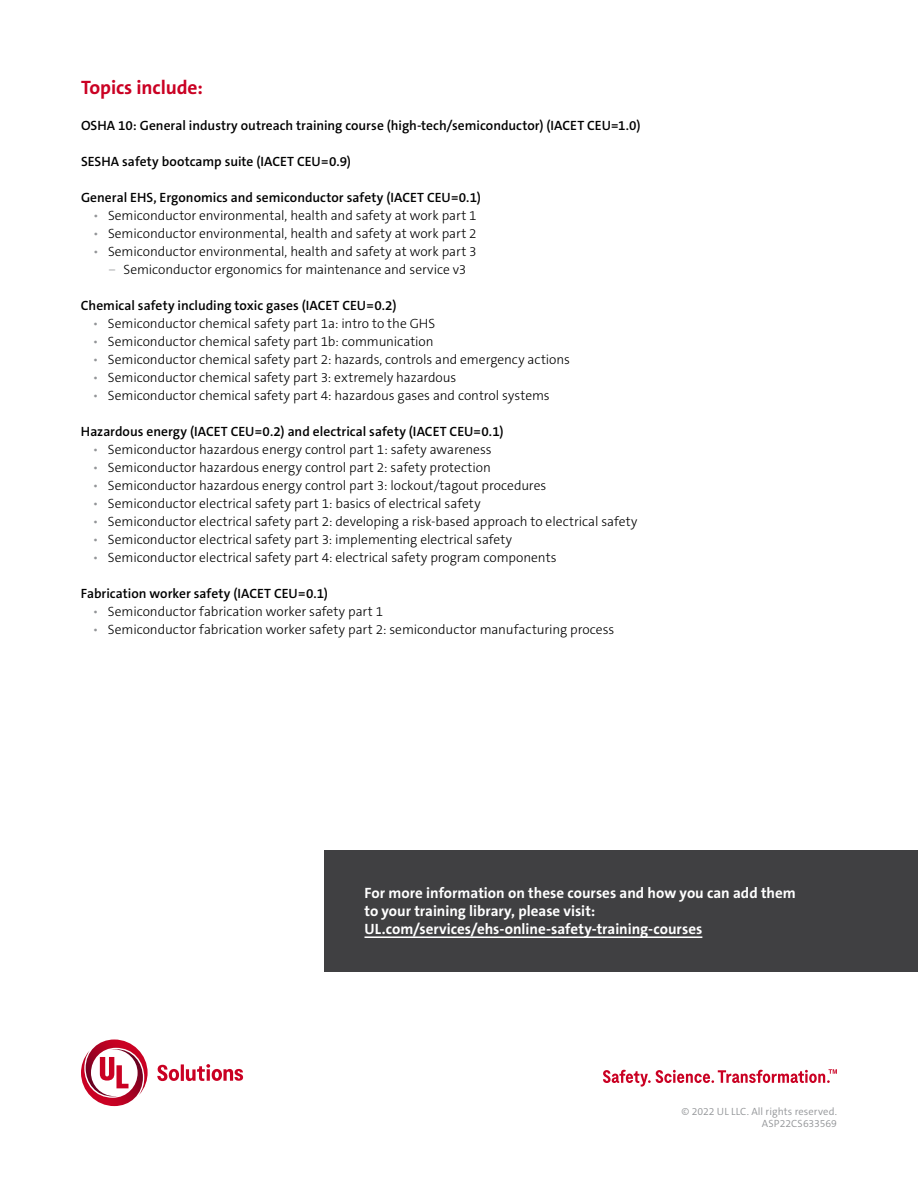
<style>
.page{position:relative;width:918px;height:1188px;background:#fff}
.page>*{position:absolute;margin:0;border:0;box-sizing:border-box;transform-origin:0 0}
.t1{font:700 19.5px "The Sans C5";letter-spacing:-.005em;color:#ca0123}
.t2{font:700 15px/18px "The Sans C5";color:#fff}
.t3{font:300 13.5px/18px "The Sans C5";color:#000;text-align:center}
.t4{font:600 13.5px "The Sans C5";color:#000}
.t5{font:300 10.5px/12.6px "The Sans C5";letter-spacing:.005em;color:#939598;text-align:right}
.s1{color:#939598}
</style>
<div class="page">
<svg style="left:81px;top:1040px;width:162px;height:66px"></svg>
<svg style="left:603px;top:1069px;width:234px;height:18px"></svg>
<div style="left:324px;top:850px;width:594px;height:122px;background:#404042"></div>
<hr style="left:364px;top:936px;width:338px;height:2px;background:#fff">
<h1 class="t1" style="left:81px;top:75px;width:123px">Topics include:</h1>
<p class="t4" style="left:81px;top:117px;width:561px">OSHA 10: General industry outreach training course (high-tech/semiconductor) (IACET CEU=1.0)</p>
<p class="t4" style="left:81px;top:153px;width:272px">SESHA safety bootcamp suite (IACET CEU=0.9)</p>
<p class="t4" style="left:81px;top:189px;width:401px">General EHS, Ergonomics and semiconductor safety (IACET CEU=0.1)</p>
<p class="t3" style="left:93px;top:207px;width:385px"><span class="s1">•</span> Semiconductor environmental, health and safety at work part 1</p>
<p class="t3" style="left:93px;top:225px;width:385px"><span class="s1">•</span> Semiconductor environmental, health and safety at work part 2</p>
<p class="t3" style="left:93px;top:243px;width:385px"><span class="s1">•</span> Semiconductor environmental, health and safety at work part 3 <span class="s1">‒</span> Semiconductor ergonomics for maintenance and service v3</p>
<p class="t4" style="left:81px;top:297px;width:317px">Chemical safety including toxic gases (IACET CEU=0.2)</p>
<p class="t3" style="left:93px;top:315px;width:344px"><span class="s1">•</span> Semiconductor chemical safety part 1a: intro to the GHS</p>
<p class="t3" style="left:93px;top:333px;width:342px"><span class="s1">•</span> Semiconductor chemical safety part 1b: communication</p>
<p class="t3" style="left:93px;top:351px;width:479px"><span class="s1">•</span> Semiconductor chemical safety part 2: hazards, controls and emergency actions</p>
<p class="t3" style="left:93px;top:369px;width:365px"><span class="s1">•</span> Semiconductor chemical safety part 3: extremely hazardous</p>
<p class="t3" style="left:93px;top:387px;width:458px"><span class="s1">•</span> Semiconductor chemical safety part 4: hazardous gases and control systems</p>
<p class="t4" style="left:81px;top:423px;width:424px">Hazardous energy (IACET CEU=0.2) and electrical safety (IACET CEU=0.1)</p>
<p class="t3" style="left:93px;top:441px;width:400px"><span class="s1">•</span> Semiconductor hazardous energy control part 1: safety awareness</p>
<p class="t3" style="left:93px;top:459px;width:399px"><span class="s1">•</span> Semiconductor hazardous energy control part 2: safety protection</p>
<p class="t3" style="left:93px;top:477px;width:455px"><span class="s1">•</span> Semiconductor hazardous energy control part 3: lockout/tagout procedures</p>
<p class="t3" style="left:93px;top:495px;width:389px"><span class="s1">•</span> Semiconductor electrical safety part 1: basics of electrical safety</p>
<p class="t3" style="left:93px;top:513px;width:546px"><span class="s1">•</span> Semiconductor electrical safety part 2: developing a risk-based approach to electrical safety</p>
<p class="t3" style="left:93px;top:531px;width:421px"><span class="s1">•</span> Semiconductor electrical safety part 3: implementing electrical safety</p>
<p class="t3" style="left:93px;top:549px;width:465px"><span class="s1">•</span> Semiconductor electrical safety part 4: electrical safety program components</p>
<p class="t4" style="left:81px;top:585px;width:249px">Fabrication worker safety (IACET CEU=0.1)</p>
<p class="t3" style="left:93px;top:603px;width:292px"><span class="s1">•</span> Semiconductor fabrication worker safety part 1</p>
<p class="t3" style="left:93px;top:621px;width:523px"><span class="s1">•</span> Semiconductor fabrication worker safety part 2: semiconductor manufacturing process</p>
<p class="t2" style="left:364px;top:884px;width:433px">For more information on these courses and how you can add them to your training library, please visit:<br>UL.com/services/ehs-online-safety-training-courses</p>
<p class="t5" style="left:682px;top:1105px;width:157px">© 2022 UL LLC. All rights reserved.<br>ASP22CS633569</p>
</div>
